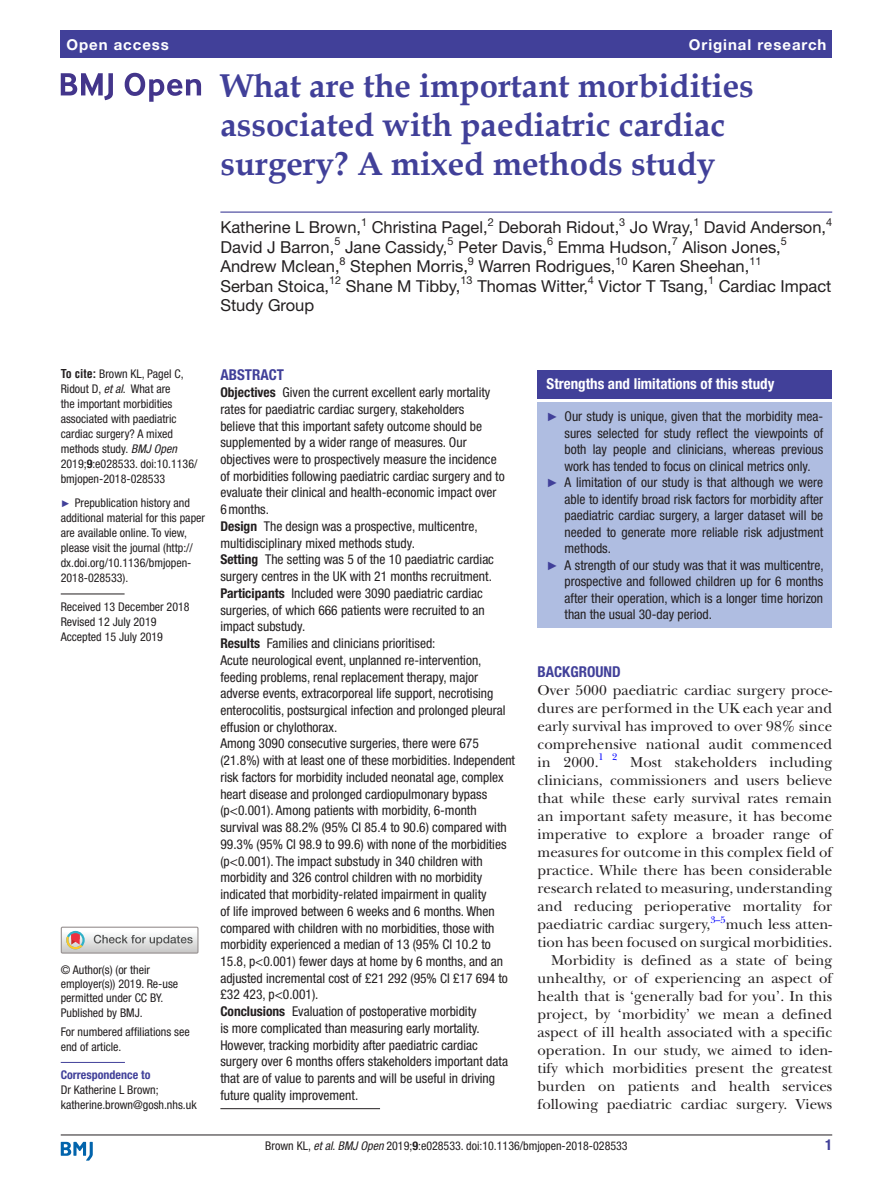
<style>
.page{position:relative;width:893px;height:1191px;background:#fff}
.page>*{position:absolute;margin:0;border:0;box-sizing:border-box;transform-origin:0 0}
.t1{font:700 33px/39px "Book Antiqua";color:#414099}
.t2{font:16.5px "Helvetica Neue LT Std";color:#231f20}
.t3{font:15px/18px "New Baskerville";color:#231f20;text-align:justify}
.t4{font:700 condensed 15px "Helvetica Neue LT Std";color:#fff}
.t5{font:700 15px "Helvetica Neue LT Std";letter-spacing:.065em;color:#fff}
.t6{font:700 condensed 15px "Helvetica Neue LT Std";color:#414099}
.t7{font:condensed 13.5px/16.8px "Helvetica Neue LT Std";color:#231f20}
.t8{font:condensed 12px/15px "Helvetica Neue LT Std";color:#231f20}
.t9{font:700 condensed 12px "Helvetica Neue LT Std";color:#414099}
.t10{font:10.95px "Helvetica Neue LT Std";color:#231f20}
.t11{font:9.9px "New Baskerville";color:#00f}
.s1{font-family:"Helvetica LT Std";font-weight:700}
.s2{font-style:italic}
.s3{font-weight:700}
.s4{font-family:"Arial";font-stretch:normal;font-size:9.75px;color:#414099}
.s5{font-family:"Arial";font-stretch:normal;font-size:12px;color:#414099}
</style>
<div class="page">
<hr style="left:61px;top:1134px;width:771px;height:1px;background:#231f20">
<svg style="left:61px;top:1141px;width:32px;height:19px"></svg>
<div style="left:61px;top:31px;width:771px;height:27px;background:#414099"></div>
<hr style="left:220px;top:211px;width:612px;height:2px;background:#414099">
<hr style="left:61px;top:593px;width:64px;height:1px;background:#231f20">
<hr style="left:61px;top:1062px;width:64px;height:1px;background:#414099">
<svg style="left:61px;top:73px;width:52px;height:27px"></svg>
<svg style="left:125px;top:73px;width:76px;height:29px"></svg>
<div style="left:61px;top:926px;width:138px;height:27px;border:1px solid #969090"></div>
<svg style="left:61px;top:927px;width:137px;height:26px"></svg>
<hr style="left:220px;top:1108px;width:160px;height:1px;background:#231f20">
<div style="left:538px;top:370px;width:294px;height:28px;background:#414099"></div>
<div style="left:538px;top:402px;width:294px;height:226px;background:#afbde1"></div>
<p class="t5" style="left:66px;top:35px;width:104px">Open access</p>
<p class="t5" style="left:689px;top:35px;width:139px">Original research</p>
<h1 class="t1" style="left:220px;top:66px;width:535px">What are the important morbidities associated with paediatric cardiac surgery? A mixed methods study</h1>
<p class="t2" style="left:220px;top:218px;width:142px">Katherine L Brown,</p>
<p class="t10" style="left:361px;top:215px;width:8px">1</p>
<p class="t2" style="left:372px;top:218px;width:118px">Christina Pagel,</p>
<p class="t10" style="left:488px;top:215px;width:8px">2</p>
<p class="t2" style="left:498px;top:218px;width:122px">Deborah Ridout,</p>
<p class="t10" style="left:619px;top:215px;width:8px">3</p>
<p class="t2" style="left:630px;top:218px;width:65px">Jo Wray,</p>
<p class="t10" style="left:693px;top:215px;width:8px">1</p>
<p class="t2" style="left:704px;top:218px;width:124px">David Anderson,</p>
<p class="t10" style="left:826px;top:215px;width:8px">4</p>
<p class="t2" style="left:220px;top:237px;width:115px">David J Barron,</p>
<p class="t10" style="left:334px;top:235px;width:8px">5</p>
<p class="t2" style="left:345px;top:237px;width:104px">Jane Cassidy,</p>
<p class="t10" style="left:447px;top:235px;width:8px">5</p>
<p class="t2" style="left:458px;top:237px;width:90px">Peter Davis,</p>
<p class="t10" style="left:547px;top:235px;width:8px">6</p>
<p class="t2" style="left:558px;top:237px;width:116px">Emma Hudson,</p>
<p class="t10" style="left:672px;top:235px;width:8px">7</p>
<p class="t2" style="left:682px;top:237px;width:100px">Alison Jones,</p>
<p class="t10" style="left:781px;top:235px;width:8px">5</p>
<p class="t2" style="left:220px;top:257px;width:121px">Andrew Mclean,</p>
<p class="t10" style="left:340px;top:254px;width:8px">8</p>
<p class="t2" style="left:350px;top:257px;width:119px">Stephen Morris,</p>
<p class="t10" style="left:468px;top:254px;width:8px">9</p>
<p class="t2" style="left:479px;top:257px;width:138px">Warren Rodrigues,</p>
<p class="t10" style="left:615px;top:254px;width:14px">10</p>
<p class="t2" style="left:632px;top:257px;width:119px">Karen Sheehan,</p>
<p class="t10" style="left:749px;top:254px;width:14px">11</p>
<p class="t2" style="left:220px;top:276px;width:110px">Serban Stoica,</p>
<p class="t10" style="left:329px;top:274px;width:14px">12</p>
<p class="t2" style="left:346px;top:276px;width:116px">Shane M Tibby,</p>
<p class="t10" style="left:461px;top:274px;width:14px">13</p>
<p class="t2" style="left:477px;top:276px;width:112px">Thomas Witter,</p>
<p class="t10" style="left:588px;top:274px;width:8px">4</p>
<p class="t2" style="left:599px;top:276px;width:111px">Victor T Tsang,</p>
<p class="t10" style="left:708px;top:274px;width:8px">1</p>
<p class="t2" style="left:719px;top:276px;width:114px">Cardiac Impact</p>
<p class="t2" style="left:220px;top:296px;width:95px">Study Group</p>
<p class="t8" style="left:61px;top:366px;width:138px"><span class="s1">To cite:</span> Brown KL, Pagel C,<br>Ridout D, <span class="s2">et al</span>. What are<br>the important morbidities associated with paediatric cardiac surgery? A mixed methods study. <span class="s2">BMJ Open<br></span>2019;<span class="s3">9</span>:e028533. doi:10.1136/ bmjopen-2018-028533</p>
<p class="t8" style="left:61px;top:495px;width:146px"><span class="s4">►</span> Prepublication history and additional material for this paper are available online. To view, please visit the journal (http:// dx.doi.org/10.1136/bmjopen-<br>2018-028533).</p>
<p class="t8" style="left:61px;top:599px;width:130px">Received 13 December 2018<br>Revised 12 July 2019<br>Accepted 15 July 2019</p>
<p class="t8" style="left:61px;top:962px;width:119px;line-height:14.4px">© Author(s) (or their employer(s)) 2019. Re-use permitted under CC BY.<br>Published by BMJ.</p>
<p class="t8" style="left:61px;top:1024px;width:130px">For numbered affiliations see end of article.</p>
<p class="t9" style="left:61px;top:1067px;width:91px">Correspondence to</p>
<p class="t8" style="left:61px;top:1082px;width:137px">Dr Katherine L Brown; katherine.brown@gosh.nhs.uk</p>
<p class="t6" style="left:220px;top:366px;width:65px">Abstract</p>
<p class="t7" style="left:220px;top:384px;width:296px"><span class="s3">Objectives</span> Given the current excellent early mortality rates for paediatric cardiac surgery, stakeholders<br>believe that this important safety outcome should be supplemented by a wider range of measures. Our objectives were to prospectively measure the incidence<br>of morbidities following paediatric cardiac surgery and to evaluate their clinical and health-economic impact over 6months.<br><span class="s3">Design</span> The design was a prospective, multicentre, multidisciplinary mixed methods study.<br><span class="s3">Setting</span> The setting was 5 of the 10 paediatric cardiac surgery centres in the UK with 21 months recruitment.<br><span class="s3">Participants</span> Included were 3090 paediatric cardiac surgeries, of which 666 patients were recruited to an impact substudy.<br><span class="s3">Results</span> Families and clinicians prioritised:<br>Acute neurological event, unplanned re-intervention, feeding problems, renal replacement therapy, major adverse events, extracorporeal life support, necrotising enterocolitis, postsurgical infection and prolonged pleural effusion or chylothorax.<br>Among 3090 consecutive surgeries, there were 675 (21.8%) with at least one of these morbidities. Independent risk factors for morbidity included neonatal age, complex heart disease and prolonged cardiopulmonary bypass (p&lt;0.001). Among patients with morbidity, 6-month survival was 88.2% (95% CI 85.4 to 90.6) compared with 99.3% (95% CI 98.9 to 99.6) with none of the morbidities (p&lt;0.001). The impact substudy in 340 children with morbidity and 326 control children with no morbidity indicated that morbidity-related impairment in quality<br>of life improved between 6 weeks and 6 months. When compared with children with no morbidities, those with morbidity experienced a median of 13 (95% CI 10.2 to 15.8, p&lt;0.001) fewer days at home by 6 months, and an adjusted incremental cost of £21 292 (95% CI £17 694 to £32 423, p&lt;0.001).<br><span class="s3">Conclusions</span> Evaluation of postoperative morbidity<br>is more complicated than measuring early mortality.<br>However, tracking morbidity after paediatric cardiac surgery over 6 months offers stakeholders important data that are of value to parents and will be useful in driving future quality improvement.</p>
<p class="t4" style="left:547px;top:375px;width:229px">Strengths and limitations of this study</p>
<p class="t7" style="left:547px;top:408px;width:278px"><span class="s5">►</span> Our study is unique, given that the morbidity mea-</p>
<p class="t7" style="left:565px;top:424px;width:260px">sures selected for study reflect the viewpoints of</p>
<p class="t7" style="left:565px;top:441px;width:260px">both lay people and clinicians, whereas previous</p>
<p class="t7" style="left:565px;top:457px;width:248px">work has tended to focus on clinical metrics only.</p>
<p class="t7" style="left:547px;top:474px;width:278px"><span class="s5">►</span> A limitation of our study is that although we were</p>
<p class="t7" style="left:565px;top:490px;width:260px">able to identify broad risk factors for morbidity after</p>
<p class="t7" style="left:565px;top:507px;width:260px">paediatric cardiac surgery, a larger dataset will be</p>
<p class="t7" style="left:565px;top:523px;width:260px">needed to generate more reliable risk adjustment</p>
<p class="t7" style="left:565px;top:540px;width:48px">methods.</p>
<p class="t7" style="left:547px;top:556px;width:279px"><span class="s5">►</span> A strength of our study was that it was multicentre,</p>
<p class="t7" style="left:565px;top:573px;width:260px">prospective and followed children up for 6 months</p>
<p class="t7" style="left:565px;top:589px;width:260px">after their operation, which is a longer time horizon</p>
<p class="t7" style="left:565px;top:606px;width:149px">than the usual 30-day period.</p>
<p class="t6" style="left:538px;top:663px;width:83px">Background</p>
<p class="t3" style="left:538px;top:681px;width:296px">Over 5000 paediatric cardiac surgery proce&shy;dures are performed in the UK each year and early survival has improved to over 98% since comprehensive national audit commenced in 2000.</p>
<p class="t11" style="left:599px;top:751px;width:20px">1 2</p>
<p class="t3" style="left:538px;top:753px;width:296px;text-indent:93px">Most stakeholders including clinicians, commissioners and users believe that while these early survival rates remain an important safety measure, it has become imperative to explore a broader range of measures for outcome in this complex field of practice. While there has been considerable research related to measuring, understanding and reducing perioperative mortality for paediatric cardiac surgery,</p>
<p class="t11" style="left:710px;top:913px;width:17px">3–5</p>
<p class="t3" style="left:538px;top:915px;width:296px;text-align:right">much less atten-<br>tion has been focused on surgical morbidities.<br>Morbidity is defined as a state of being unhealthy, or of experiencing an aspect of health that is ‘generally bad for you’. In this project, by ‘morbidity’ we mean a defined aspect of ill health associated with a specific operation. In our study, we aimed to iden&shy;tify which morbidities present the greatest burden on patients and health services following paediatric cardiac surgery. Views</p>
<p class="t8" style="left:265px;top:1137px;width:364px">Brown KL, <span class="s2">et al</span>. <span class="s2">BMJ Open</span> 2019;<span class="s3">9</span>:e028533. doi:10.1136/bmjopen-2018-028533</p>
<p class="t6" style="left:825px;top:1135px;width:9px">1</p>
</div>
